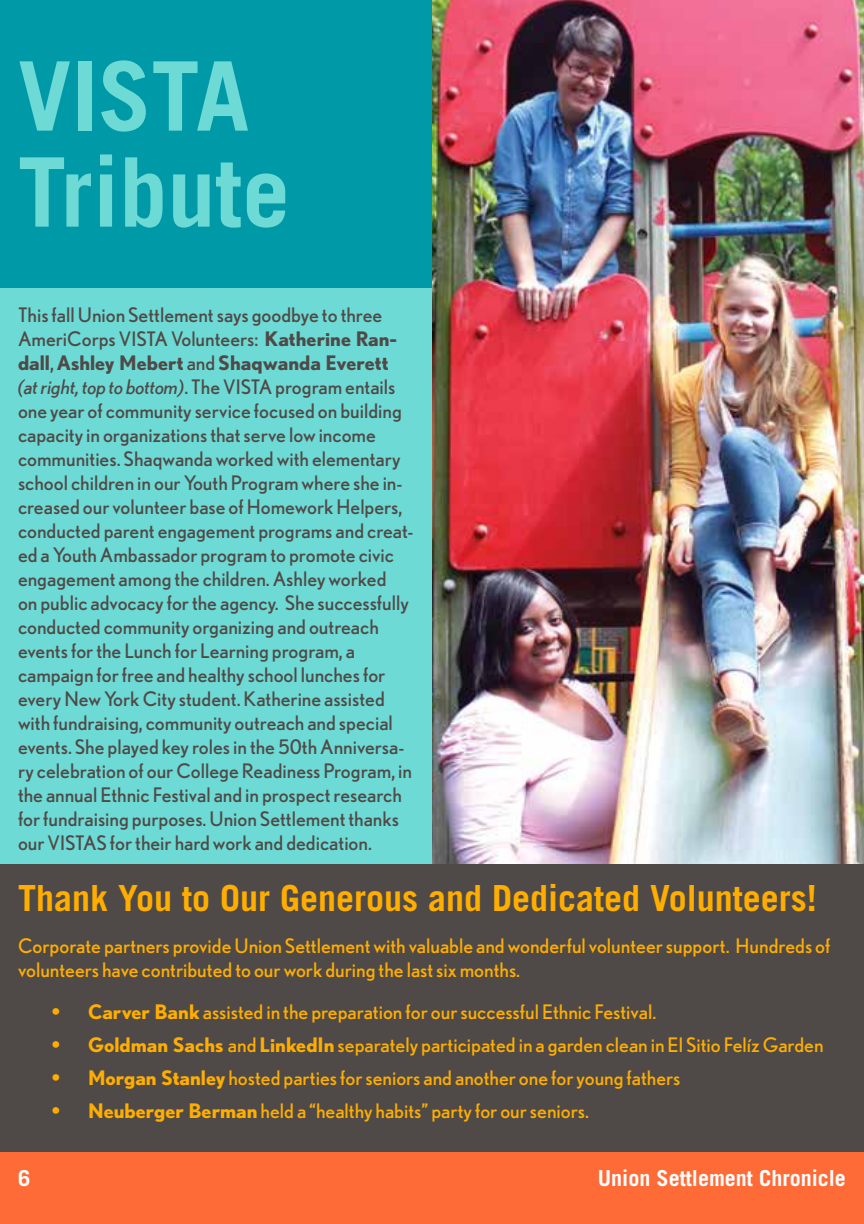
<style>
.page{position:relative;width:864px;height:1224px;background:#fff}
.page>*{position:absolute;margin:0;border:0;box-sizing:border-box;transform-origin:0 0}
.t1{font:700 96px/96px "Trade Gothic LT Std";color:#6edad5}
.t2{font:700 36px "Trade Gothic LT Std";color:#ffae00}
.t3{font:700 22px "Trade Gothic LT Std";color:#fff}
.t4{font:20px/24px "Nobel";color:#4f4a47}
.t5{font:20px/24px "Nobel";color:#ffae00}
.s1{font-weight:700}
.s2{font-style:italic}
</style>
<div class="page">
<div style="left:0;top:1152px;width:864px;height:72px;background:#ff6b36"></div>
<div style="left:0;top:0;width:432px;height:288px;background:#0099a8"></div>
<div style="left:0;top:288px;width:432px;height:576px;background:#6edad5"></div>
<img style="left:432px;top:0;width:432px;height:864px">
<div style="left:0;top:864px;width:864px;height:288px;background:#4f4a47"></div>
<h1 class="t1" style="left:18px;top:47px;width:274px">VISTA<br>Tribute</h1>
<p class="t4" style="left:18px;top:303px;width:397px">This fall Union Settlement says goodbye to three AmeriCorps VISTA Volunteers: <span class="s1">Katherine Ran&shy;dall</span>, <span class="s1">Ashley Mebert</span> and <span class="s1">Shaqwanda Everett </span><span class="s2">(at right, top to bottom)</span>. The VISTA program entails one year of community service focused on building capacity in organizations that serve low income communities. Shaqwanda worked with elementary school children in our Youth Program where she in&shy;creased our volunteer base of Homework Helpers, conducted parent engagement programs and creat&shy;ed a Youth Ambassador program to promote civic engagement among the children. Ashley worked<br>on public advocacy for the agency. She successfully conducted community organizing and outreach events for the Lunch for Learning program, a campaign for free and healthy school lunches for every New York City student. Katherine assisted with fundraising, community outreach and special events. She played key roles in the 50th Anniversa&shy;ry celebration of our College Readiness Program, in the annual Ethnic Festival and in prospect research for fundraising purposes. Union Settlement thanks our VISTAS for their hard work and dedication.</p>
<h2 class="t2" style="left:18px;top:876px;width:800px">Thank You to Our Generous and Dedicated Volunteers!</h2>
<p class="t5" style="left:18px;top:933px;width:814px">Corporate partners provide Union Settlement with valuable and wonderful volunteer support. Hundreds of volunteers have contributed to our work during the last six months.</p>
<p class="t5" style="left:52px;top:999px;width:606px"><span class="s1">• Carver Bank</span> assisted in the preparation for our successful Ethnic Festival.</p>
<p class="t5" style="left:52px;top:1032px;width:773px"><span class="s1">• Goldman Sachs</span> and <span class="s1">LinkedIn</span> separately participated in a garden clean in El Sitio Felíz Garden</p>
<p class="t5" style="left:52px;top:1065px;width:630px"><span class="s1">• Morgan Stanley</span> hosted parties for seniors and another one for young fathers</p>
<p class="t5" style="left:52px;top:1098px;width:538px"><span class="s1">• Neuberger Berman</span> held a “healthy habits” party for our seniors.</p>
<p class="t3" style="left:18px;top:1165px;width:14px">6</p>
<p class="t3" style="left:598px;top:1165px;width:250px">Union Settlement Chronicle</p>
</div>
